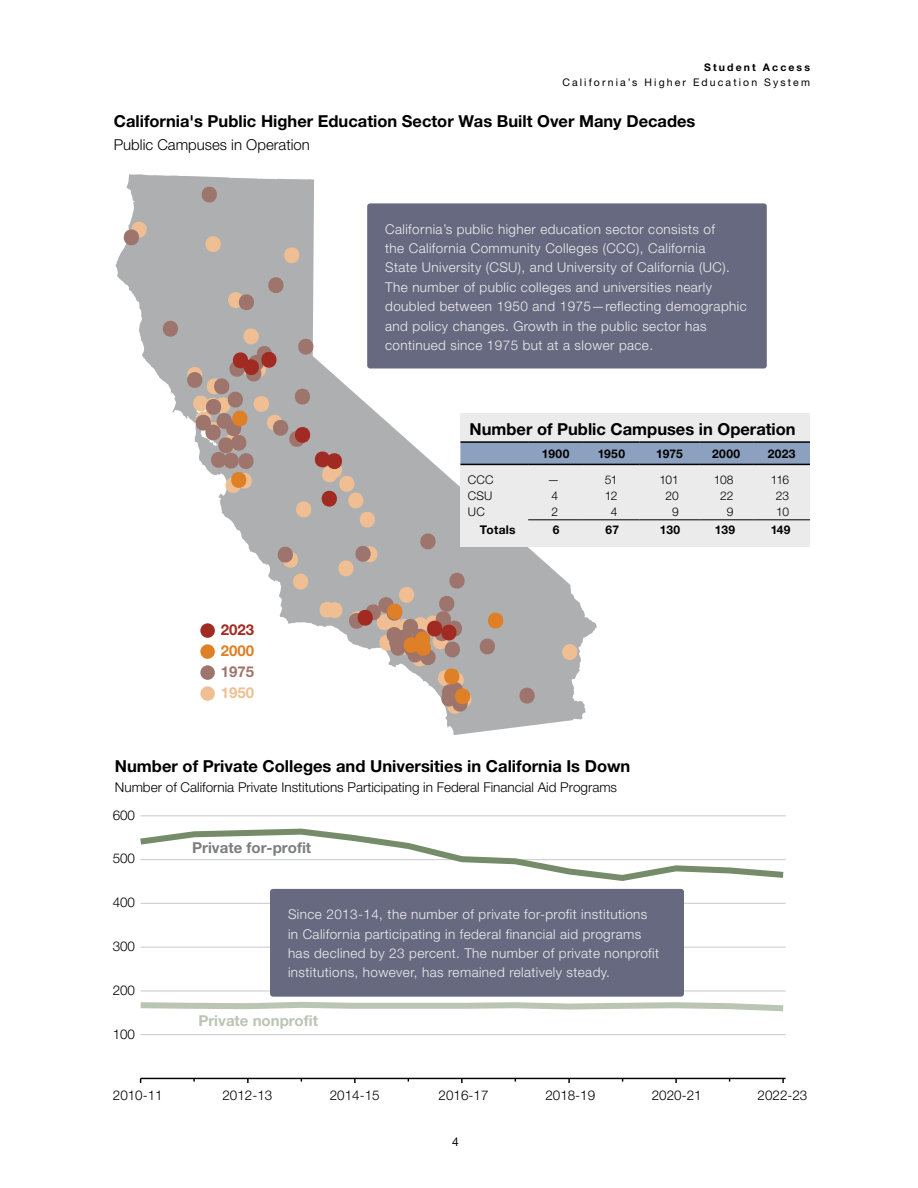
<style>
.page{position:relative;width:918px;height:1188px;background:#fff}
.page>*{position:absolute;margin:0;border:0;box-sizing:border-box;transform-origin:0 0}
.t1{font:700 16.5px "Helvetica Neue LT Pro";color:#000}
.t2{font:300 15px "Helvetica Neue LT Pro";color:#000}
.t3{font:700 15px "Helvetica Neue LT Pro";color:#7b7d7f}
.t4{font:700 15px "Helvetica Neue LT Pro";color:#bac5b4}
.t5{font:700 15px "Helvetica Neue LT Pro";color:#a12b22}
.t6{font:700 15px "Helvetica Neue LT Pro";color:#df7f26}
.t7{font:700 15px "Helvetica Neue LT Pro";color:#9d756c}
.t8{font:700 15px "Helvetica Neue LT Pro";color:#efbf93}
.t9{font:300 13.5px/19.5px "Helvetica Neue LT";letter-spacing:.03em;color:#efeff0}
.t10{font:300 13.5px "Helvetica Neue LT Pro";color:#000}
.t11{font:700 12px "Helvetica Neue LT Pro";letter-spacing:.025em;color:#000}
.t12{font:300 12px "Helvetica Neue LT Pro";letter-spacing:-.005em;color:#000}
.t13{font:12px "Helvetica Neue LT";color:#000}
.t14{font:10.5px "Helvetica Neue LT";letter-spacing:.2em;color:#000}
.t15{font:700 10.5px "Helvetica Neue LT";letter-spacing:.2em;color:#000}
</style>
<div class="page">
<hr style="left:141px;top:816px;width:645px;height:1px;background:#c7c8ca">
<hr style="left:141px;top:903px;width:645px;height:1px;background:#c7c8ca">
<hr style="left:141px;top:947px;width:645px;height:1px;background:#c7c8ca">
<hr style="left:141px;top:991px;width:645px;height:1px;background:#c7c8ca">
<hr style="left:141px;top:1034px;width:645px;height:1px;background:#c7c8ca">
<hr style="left:141px;top:1078px;width:645px;height:1px;background:#000">
<svg style="left:140px;top:1001px;width:644px;height:11px"></svg>
<svg style="left:140px;top:828px;width:646px;height:53px"></svg>
<svg style="left:116px;top:174px;width:481px;height:561px"></svg>
<svg style="left:203px;top:236px;width:20px;height:16px"></svg>
<svg style="left:282px;top:247px;width:20px;height:16px"></svg>
<svg style="left:290px;top:574px;width:21px;height:15px"></svg>
<svg style="left:560px;top:644px;width:20px;height:16px"></svg>
<svg style="left:199px;top:187px;width:20px;height:16px"></svg>
<svg style="left:121px;top:222px;width:28px;height:23px"></svg>
<svg style="left:266px;top:277px;width:20px;height:16px"></svg>
<svg style="left:226px;top:292px;width:31px;height:18px"></svg>
<svg style="left:275px;top:547px;width:26px;height:21px"></svg>
<svg style="left:517px;top:688px;width:20px;height:16px"></svg>
<svg style="left:160px;top:321px;width:218px;height:207px"></svg>
<svg style="left:317px;top:534px;width:189px;height:180px"></svg>
<div style="left:200px;top:686px;width:15px;height:15px;background:#efbf93;border-radius:50%"></div>
<div style="left:200px;top:665px;width:15px;height:15px;background:#9d756c;border-radius:50%"></div>
<div style="left:200px;top:644px;width:15px;height:15px;background:#df7f26;border-radius:50%"></div>
<div style="left:200px;top:623px;width:15px;height:15px;background:#a12b22;border-radius:50%"></div>
<div style="left:460px;top:413px;width:350px;height:134px;background:#ebebec"></div>
<div style="left:460px;top:443px;width:350px;height:21px;background:#8ca0bf"></div>
<hr style="left:528px;top:441px;width:55px;height:2px;background:#000">
<hr style="left:583px;top:441px;width:57px;height:2px;background:#000">
<hr style="left:640px;top:441px;width:59px;height:2px;background:#000">
<hr style="left:699px;top:441px;width:54px;height:2px;background:#000">
<hr style="left:753px;top:441px;width:57px;height:2px;background:#000">
<hr style="left:460px;top:441px;width:68px;height:2px;background:#000">
<hr style="left:460px;top:464px;width:68px;height:1px;background:#000">
<hr style="left:528px;top:464px;width:55px;height:1px;background:#000">
<hr style="left:583px;top:464px;width:57px;height:1px;background:#000">
<hr style="left:640px;top:464px;width:59px;height:1px;background:#000">
<hr style="left:699px;top:464px;width:54px;height:1px;background:#000">
<hr style="left:753px;top:464px;width:57px;height:1px;background:#000">
<hr style="left:528px;top:519px;width:55px;height:1px;background:#000">
<hr style="left:583px;top:519px;width:57px;height:1px;background:#000">
<hr style="left:640px;top:519px;width:59px;height:1px;background:#000">
<hr style="left:699px;top:519px;width:54px;height:1px;background:#000">
<hr style="left:753px;top:519px;width:57px;height:1px;background:#000">
<div style="left:367px;top:203px;width:400px;height:166px;background:#676980;border-radius:3px"></div>
<div style="left:270px;top:889px;width:414px;height:108px;background:#676980;border-radius:3px"></div>
<p class="t15" style="left:704px;top:61px;width:107px">Student Access</p>
<p class="t14" style="left:562px;top:76px;width:249px">California’s Higher Education System</p>
<p class="t1" style="left:114px;top:111px;width:583px">California's Public Higher Education Sector Was Built Over Many Decades</p>
<p class="t2" style="left:114px;top:135px;width:198px">Public Campuses in Operation</p>
<p class="t9" style="left:385px;top:219px;width:363px">California’s public higher education sector consists of<br>the California Community Colleges (CCC), California<br>State University (CSU), and University of California (UC).<br>The number of public colleges and universities nearly doubled between 1950 and 1975—reflecting demographic and policy changes. Growth in the public sector has continued since 1975 but at a slower pace.</p>
<p class="t5" style="left:221px;top:621px;width:35px">2023</p>
<p class="t6" style="left:221px;top:642px;width:35px">2000</p>
<p class="t7" style="left:221px;top:663px;width:35px">1975</p>
<p class="t8" style="left:221px;top:684px;width:35px">1950</p>
<p class="t1" style="left:469px;top:419px;width:328px">Number of Public Campuses in Operation</p>
<p class="t11" style="left:542px;top:446px;width:29px">1900</p>
<p class="t11" style="left:598px;top:446px;width:29px">1950</p>
<p class="t11" style="left:656px;top:446px;width:28px">1975</p>
<p class="t11" style="left:712px;top:446px;width:30px">2000</p>
<p class="t11" style="left:768px;top:446px;width:29px">2023</p>
<p class="t12" style="left:468px;top:472px;width:27px">CCC</p>
<p class="t12" style="left:548px;top:472px;width:13px">—</p>
<p class="t12" style="left:605px;top:472px;width:14px">51</p>
<p class="t12" style="left:660px;top:472px;width:21px">101</p>
<p class="t12" style="left:714px;top:472px;width:21px">108</p>
<p class="t12" style="left:771px;top:472px;width:20px">116</p>
<p class="t12" style="left:468px;top:488px;width:26px">CSU</p>
<p class="t12" style="left:551px;top:488px;width:8px">4</p>
<p class="t12" style="left:605px;top:488px;width:14px">12</p>
<p class="t12" style="left:665px;top:488px;width:15px">20</p>
<p class="t12" style="left:720px;top:488px;width:15px">22</p>
<p class="t12" style="left:776px;top:488px;width:15px">23</p>
<p class="t12" style="left:468px;top:504px;width:18px">UC</p>
<p class="t12" style="left:551px;top:504px;width:8px">2</p>
<p class="t12" style="left:611px;top:504px;width:8px">4</p>
<p class="t12" style="left:672px;top:504px;width:8px">9</p>
<p class="t12" style="left:727px;top:504px;width:8px">9</p>
<p class="t12" style="left:776px;top:504px;width:14px">10</p>
<p class="t11" style="left:480px;top:522px;width:37px">Totals</p>
<p class="t11" style="left:553px;top:522px;width:8px">6</p>
<p class="t11" style="left:606px;top:522px;width:15px">67</p>
<p class="t11" style="left:660px;top:522px;width:22px">130</p>
<p class="t11" style="left:715px;top:522px;width:22px">139</p>
<p class="t11" style="left:771px;top:522px;width:21px">149</p>
<p class="t1" style="left:115px;top:756px;width:517px">Number of Private Colleges and Universities in California Is Down</p>
<p class="t10" style="left:115px;top:779px;width:504px">Number of California Private Institutions Participating in Federal Financial Aid Programs</p>
<p class="t10" style="left:113px;top:807px;width:24px">600</p>
<p class="t10" style="left:113px;top:850px;width:24px">500</p>
<p class="t10" style="left:113px;top:894px;width:24px">400</p>
<p class="t10" style="left:113px;top:938px;width:24px">300</p>
<p class="t10" style="left:113px;top:982px;width:24px">200</p>
<p class="t10" style="left:113px;top:1025px;width:24px">100</p>
<p class="t3" style="left:192px;top:839px;width:120px">Private for-profit</p>
<p class="t9" style="left:288px;top:904px;width:373px">Since 2013-14, the number of private for-profit institutions in California participating in federal financial aid programs has declined by 23 percent. The number of private nonprofit institutions, however, has remained relatively steady.</p>
<p class="t4" style="left:198px;top:1011px;width:121px">Private nonprofit</p>
<p class="t10" style="left:113px;top:1087px;width:51px">2010-11</p>
<p class="t10" style="left:222px;top:1087px;width:51px">2012-13</p>
<p class="t10" style="left:330px;top:1087px;width:51px">2014-15</p>
<p class="t10" style="left:439px;top:1087px;width:51px">2016-17</p>
<p class="t10" style="left:545px;top:1087px;width:51px">2018-19</p>
<p class="t10" style="left:652px;top:1087px;width:51px">2020-21</p>
<p class="t10" style="left:758px;top:1087px;width:51px">2022-23</p>
<p class="t13" style="left:452px;top:1134px;width:8px">4</p>
</div>
